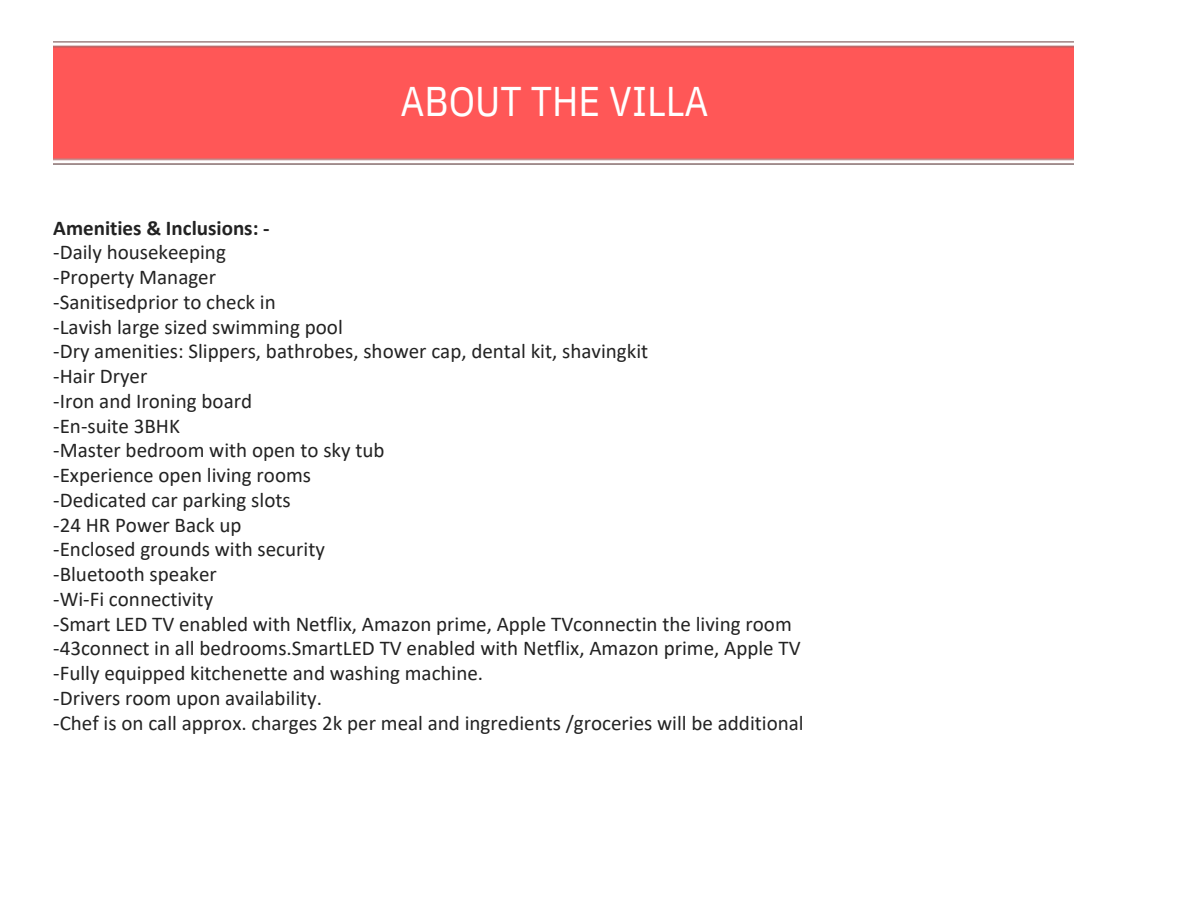
<style>
.page{position:relative;width:1188px;height:918px;background:#fff}
.page>*{position:absolute;margin:0;border:0;box-sizing:border-box;transform-origin:0 0}
.t1{font:41.4px "IBM Plex Sans Cond";color:#fff}
.t2{font:21.15px "Calibri";color:#222}
.t3{font:21px/24.8px "Calibri";color:#222}
.t4{font:700 21px "Calibri";color:#222}
</style>
<div class="page">
<img style="left:53px;top:42px;width:1021px;height:122px">
<p class="t1" style="left:400px;top:74px;width:310px">ABOUT THE VILLA</p>
<p class="t4" style="left:53px;top:219px;width:218px">Amenities &amp; Inclusions: -</p>
<p class="t3" style="left:53px;top:242px;width:174px">-Daily housekeeping</p>
<p class="t3" style="left:53px;top:266px;width:164px">-Property Manager</p>
<h1 class="t3" style="left:53px;top:291px;width:224px">-Sanitisedprior to check in</h1>
<p class="t2" style="left:53px;top:318px;width:291px">-Lavish large sized swimming pool</p>
<p class="t3" style="left:53px;top:341px;width:596px">-Dry amenities: Slippers, bathrobes, shower cap, dental kit, shavingkit</p>
<p class="t3" style="left:53px;top:365px;width:96px">-Hair Dryer</p>
<p class="t3" style="left:53px;top:390px;width:200px">-Iron and Ironing board</p>
<p class="t3" style="left:53px;top:415px;width:128px">-En-suite 3BHK</p>
<p class="t3" style="left:53px;top:440px;width:333px">-Master bedroom with open to sky tub</p>
<p class="t3" style="left:53px;top:464px;width:259px">-Experience open living rooms</p>
<p class="t2" style="left:53px;top:491px;width:239px">-Dedicated car parking slots</p>
<p class="t3" style="left:53px;top:514px;width:190px">-24 HR Power Back up</p>
<p class="t3" style="left:53px;top:539px;width:273px">-Enclosed grounds with security</p>
<p class="t3" style="left:53px;top:563px;width:165px">-Bluetooth speaker</p>
<p class="t3" style="left:53px;top:588px;width:161px">-Wi-Fi connectivity</p>
<p class="t3" style="left:53px;top:613px;width:749px">-Smart LED TV enabled with Netflix, Amazon prime, Apple TVconnectin the living room -43connect in all bedrooms.SmartLED TV enabled with Netflix, Amazon prime, Apple TV -Fully equipped kitchenette and washing machine.</p>
<p class="t3" style="left:53px;top:687px;width:270px">-Drivers room upon availability.</p>
<p class="t3" style="left:53px;top:712px;width:752px">-Chef is on call approx. charges 2k per meal and ingredients /groceries will be additional</p>
</div>
